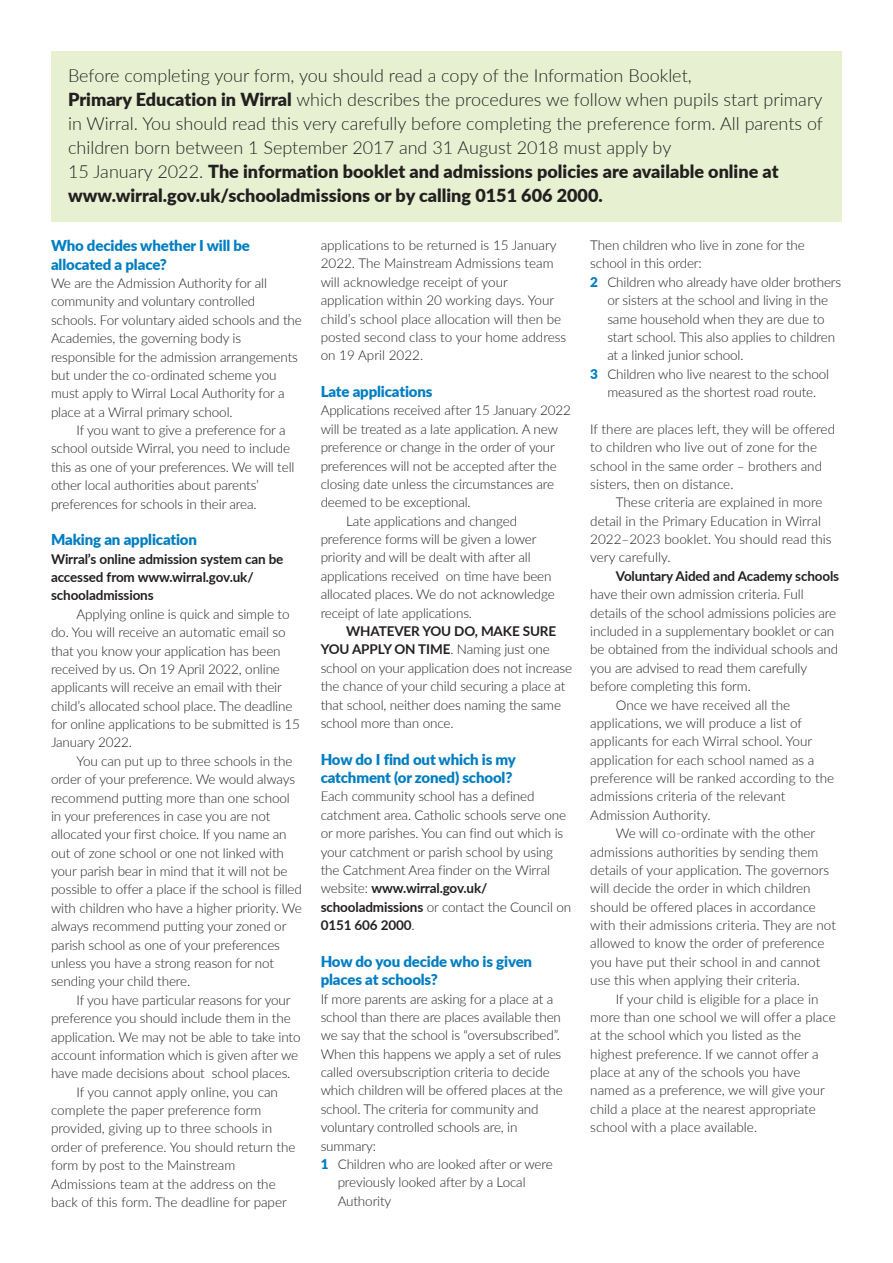
<style>
.page{position:relative;width:893px;height:1263px;background:#fff}
.page>*{position:absolute;margin:0;border:0;box-sizing:border-box;transform-origin:0 0}
.Text_1{font:300 18px/24px "Lato";color:#231f20;text-align:justify}
.Text_1-2{font:900 18px/24px "Lato";color:#231f20}
.Text_1-3{font:900 15px/18.3px "Lato";letter-spacing:-.01em;color:#007ec2}
.Text_1-4{font:300 13.5px/18.3px "Lato";letter-spacing:-.01em;color:#231f20}
.Text_1-5{font:700 13.5px/18.3px "Lato";letter-spacing:-.01em;color:#231f20}
.s1{font-weight:900}
.s2{font-weight:300}
.s3{font-weight:700}
.s4{font-weight:900;color:#007ec2}
</style>
<div class="page">
<div style="left:51px;top:51px;width:791px;height:170px;background:#e7f1d2"></div>
<p class="Text_1" style="left:68px;top:63px;width:625px">Before completing your form, you should read a copy of the Information Booklet,</p>
<p class="Text_1" style="left:68px;top:87px;width:756px"><span class="s1">Primary Education in Wirral</span> which describes the procedures we follow when pupils start primary in Wirral. You should read this very carefully before completing the preference form. All parents of children born between 1 September 2017 and 31 August 2018 must apply by</p>
<p class="Text_1-2" style="left:68px;top:158px;width:712px"><span class="s2">15 January 2022.</span> The information booklet and admissions policies are available online at www.wirral.gov.uk/schooladmissions or by calling 0151 606 2000.</p>
<p class="Text_1-3" style="left:51px;top:236px;width:201px">Who decides whether I will be allocated a place?</p>
<p class="Text_1-4" style="left:51px;top:274px;width:252px">We are the Admission Authority for all community and voluntary controlled schools. For voluntary aided schools and the Academies, the governing body is responsible for the admission arrangements but under the co-ordinated scheme you must apply to Wirral Local Authority for a place at a Wirral primary school.</p>
<p class="Text_1-4" style="left:51px;top:421px;width:245px;text-indent:26px">If you want to give a preference for a school outside Wirral, you need to include this as one of your preferences. We will tell other local authorities about parents’ preferences for schools in their area.</p>
<p class="Text_1-3" style="left:51px;top:530px;width:148px">Making an application</p>
<p class="Text_1-5" style="left:51px;top:549px;width:234px">Wirral’s online admission system can be accessed from www.wirral.gov.uk/ schooladmissions</p>
<p class="Text_1-4" style="left:51px;top:604px;width:251px;text-indent:26px">Applying online is quick and simple to do. You will receive an automatic email so that you know your application has been received by us. On 19 April 2022, online applicants will receive an email with their child’s allocated school place. The deadline for online applications to be submitted is 15<br>January 2022.</p>
<p class="Text_1-4" style="left:51px;top:751px;width:252px;text-indent:26px">You can put up to three schools in the order of your preference. We would always recommend putting more than one school in your preferences in case you are not allocated your first choice. If you name an out of zone school or one not linked with your parish bear in mind that it will not be possible to offer a place if the school is filled with children who have a higher priority. We always recommend putting your zoned or parish school as one of your preferences unless you have a strong reason for not sending your child there.</p>
<p class="Text_1-4" style="left:51px;top:990px;width:251px;text-indent:26px">If you have particular reasons for your preference you should include them in the application. We may not be able to take into account information which is given after we have made decisions about school places.</p>
<p class="Text_1-4" style="left:51px;top:1082px;width:246px;text-indent:26px">If you cannot apply online, you can complete the paper preference form provided, giving up to three schools in order of preference. You should return the form by post to the Mainstream Admissions team at the address on the back of this form. The deadline for paper</p>
<p class="Text_1-4" style="left:321px;top:236px;width:247px">applications to be returned is 15 January 2022. The Mainstream Admissions team will acknowledge receipt of your application within 20 working days. Your child’s school place allocation will then be posted second class to your home address on 19 April 2022.</p>
<p class="Text_1-3" style="left:321px;top:382px;width:113px">Late applications</p>
<p class="Text_1-4" style="left:321px;top:401px;width:252px">Applications received after 15 January 2022 will be treated as a late application. A new preference or change in the order of your preferences will not be accepted after the closing date unless the circumstances are deemed to be exceptional.</p>
<p class="Text_1-4" style="left:321px;top:511px;width:236px;text-indent:26px">Late applications and changed preference forms will be given a lower priority and will be dealt with after all applications received on time have been allocated places. We do not acknowledge receipt of late applications.</p>
<p class="Text_1-4" style="left:321px;top:621px;width:253px;text-indent:26px"><span class="s3">WHATEVER YOU DO, MAKE SURE YOU APPLY ON TIME</span>. Naming just one school on your application does not increase the chance of your child securing a place at that school, neither does naming the same school more than once.</p>
<p class="Text_1-3" style="left:321px;top:749px;width:197px">How do I find out which is my catchment (or zoned) school?</p>
<p class="Text_1-4" style="left:321px;top:787px;width:252px">Each community school has a defined catchment area. Catholic schools serve one or more parishes. You can find out which is your catchment or parish school by using the Catchment Area finder on the Wirral website: <span class="s3">www.wirral.gov.uk/ schooladmissions</span> or contact the Council on <span class="s3">0151 606 2000</span>.</p>
<p class="Text_1-3" style="left:321px;top:951px;width:213px">How do you decide who is given places at schools?</p>
<p class="Text_1-4" style="left:321px;top:989px;width:244px">If more parents are asking for a place at a school than there are places available then we say that the school is “oversubscribed”.<br>When this happens we apply a set of rules called oversubscription criteria to decide which children will be offered places at the school. The criteria for community and voluntary controlled schools are, in summary:</p>
<p class="Text_1-4" style="left:338px;top:1154px;width:216px;text-indent:-17px"><span class="s4">1</span> Children who are looked after or were previously looked after by a Local<br>Authority</p>
<p class="Text_1-4" style="left:590px;top:236px;width:216px">Then children who live in zone for the school in this order:</p>
<p class="Text_1-4" style="left:607px;top:272px;width:235px;text-indent:-17px"><span class="s4">2</span> Children who already have older brothers or sisters at the school and living in the same household when they are due to start school. This also applies to children at a linked junior school.</p>
<p class="Text_1-4" style="left:590px;top:364px;width:240px;text-align:center"><span class="s4">3</span> Children who live nearest to the school measured as the shortest road route.</p>
<p class="Text_1-4" style="left:590px;top:419px;width:246px">If there are places left, they will be offered to children who live out of zone for the school in the same order – brothers and sisters, then on distance.</p>
<p class="Text_1-4" style="left:590px;top:493px;width:243px;text-indent:26px">These criteria are explained in more detail in the Primary Education in Wirral 2022–2023 booklet. You should read this very carefully.</p>
<p class="Text_1-4" style="left:590px;top:566px;width:250px;text-indent:26px"><span class="s3">Voluntary Aided and Academy schools </span>have their own admission criteria. Full details of the school admissions policies are included in a supplementary booklet or can be obtained from the individual schools and you are advised to read them carefully before completing this form.</p>
<p class="Text_1-4" style="left:590px;top:695px;width:245px;text-indent:26px">Once we have received all the applications, we will produce a list of applicants for each Wirral school. Your application for each school named as a preference will be ranked according to the admissions criteria of the relevant Admission Authority.</p>
<p class="Text_1-4" style="left:590px;top:824px;width:247px;text-indent:26px">We will co-ordinate with the other admissions authorities by sending them details of your application. The governors will decide the order in which children should be offered places in accordance with their admissions criteria. They are not allowed to know the order of preference you have put their school in and cannot use this when applying their criteria.</p>
<p class="Text_1-4" style="left:590px;top:989px;width:247px;text-indent:26px">If your child is eligible for a place in more than one school we will offer a place at the school which you listed as the highest preference. If we cannot offer a place at any of the schools you have named as a preference, we will give your child a place at the nearest appropriate school with a place available.</p>
</div>
